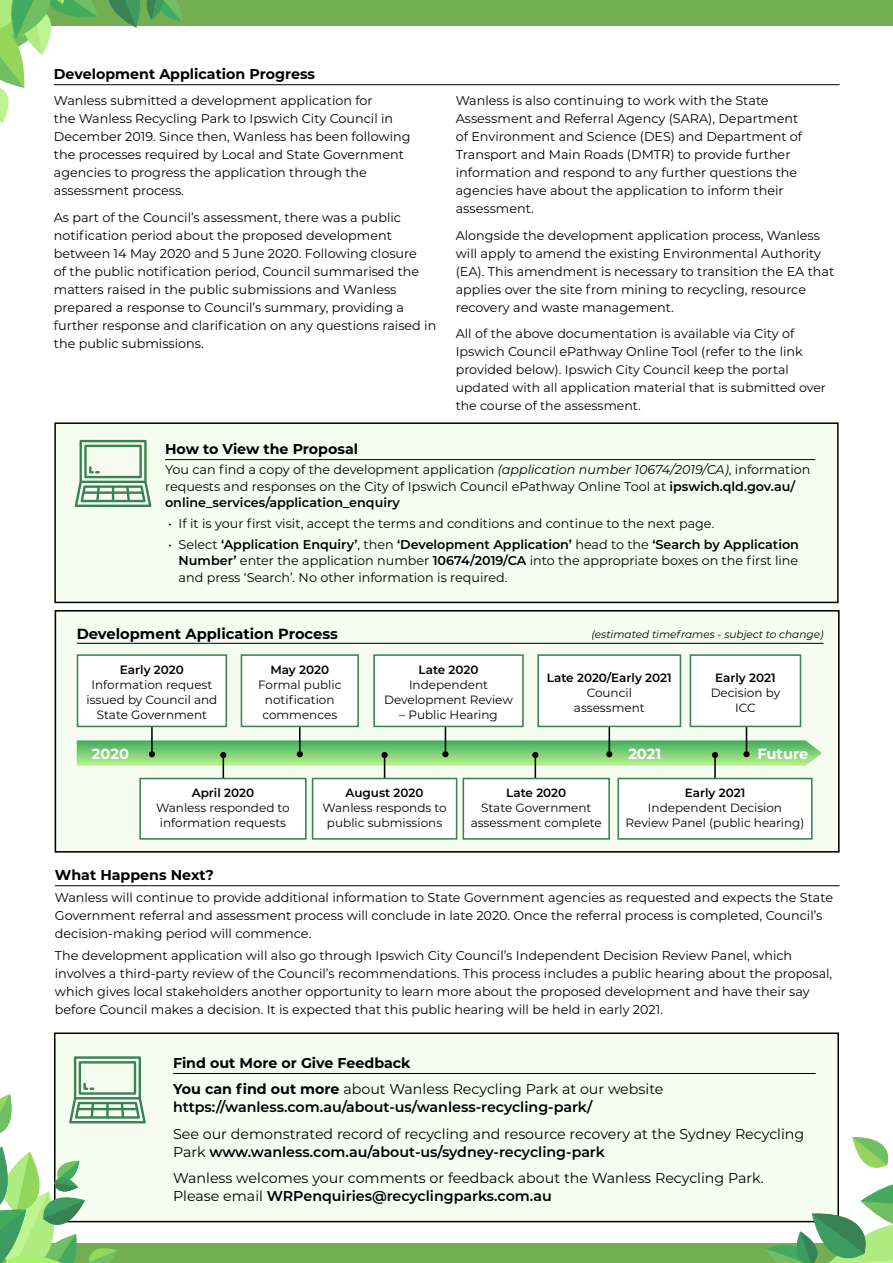
<style>
.page{position:relative;width:893px;height:1263px;background:#fff}
.page>*{position:absolute;margin:0;border:0;box-sizing:border-box;transform-origin:0 0}
.t1{font:700 14.7px "Montserrat";color:#000}
.t2{font:700 14.7px "Montserrat";color:#fff}
.t3{font:14.25px/18px "Montserrat";color:#000}
.t4{font:700 14.25px/26.5px "Montserrat";color:#000}
.t5{font:600 14.25px "Montserrat";color:#000}
.t6{font:12.75px/18px "Montserrat";color:#000}
.t7{font:12.45px/18px "Montserrat";color:#000}
.t8{font:12px/15px "Montserrat";color:#000;text-align:center}
.t9{font:600 12px "Montserrat";letter-spacing:-.005em;color:#000}
.t10{font:italic 10.5px "Montserrat";color:#000}
.s1{font-size:12.75px}
.s2{font-style:italic}
.s3{font-weight:600}
.s4{font-weight:400}
</style>
<div class="page">
<div style="left:0;top:1244px;width:893px;height:19px;background:#73af52"></div>
<div style="left:0;top:0;width:893px;height:26px;background:#73af52"></div>
<div style="left:55px;top:611px;width:784px;height:241px;background:#f6fdf0"></div>
<div style="left:55px;top:610px;width:785px;height:243px;border:2px solid #000"></div>
<hr style="left:77px;top:643px;width:746px;height:1px;background:#000">
<hr style="left:223px;top:755px;width:1px;height:38px;background:#000">
<hr style="left:384px;top:755px;width:1px;height:38px;background:#000">
<hr style="left:535px;top:755px;width:1px;height:38px;background:#000">
<hr style="left:714px;top:755px;width:2px;height:38px;background:#000">
<hr style="left:151px;top:716px;width:2px;height:38px;background:#000">
<hr style="left:299px;top:716px;width:2px;height:38px;background:#000">
<hr style="left:445px;top:716px;width:1px;height:38px;background:#000">
<hr style="left:609px;top:716px;width:1px;height:38px;background:#000">
<svg style="left:77px;top:740px;width:745px;height:26px;background:#80cc79"></svg>
<hr style="left:746px;top:716px;width:1px;height:38px;background:#000">
<div style="left:743px;top:751px;width:7px;height:6px;background:#000;border-radius:50%"></div>
<svg style="left:0;top:0;width:182px;height:123px"></svg>
<hr style="left:55px;top:885px;width:785px;height:1px;background:#000">
<hr style="left:54px;top:84px;width:786px;height:1px;background:#000">
<div style="left:55px;top:1033px;width:783px;height:188px;background:#f6fdf0"></div>
<div style="left:54px;top:1032px;width:785px;height:190px;border:2px solid #000"></div>
<hr style="left:173px;top:1073px;width:643px;height:1px;background:#000">
<svg style="left:69px;top:1056px;width:77px;height:67px"></svg>
<div style="left:55px;top:423px;width:783px;height:179px;background:#f6fdf0"></div>
<div style="left:54px;top:422px;width:785px;height:181px;border:2px solid #000"></div>
<hr style="left:165px;top:459px;width:650px;height:1px;background:#000">
<svg style="left:75px;top:440px;width:76px;height:67px"></svg>
<div style="left:140px;top:778px;width:166px;height:61px;background:#fff"></div>
<div style="left:139px;top:778px;width:168px;height:62px;border:2px solid #388254"></div>
<div style="left:313px;top:778px;width:144px;height:61px;background:#fff"></div>
<div style="left:312px;top:778px;width:145px;height:62px;border:2px solid #388254"></div>
<div style="left:463px;top:778px;width:146px;height:61px;background:#fff"></div>
<div style="left:463px;top:778px;width:147px;height:62px;border:2px solid #388254"></div>
<div style="left:618px;top:778px;width:194px;height:61px;background:#fff"></div>
<div style="left:617px;top:778px;width:196px;height:62px;border:2px solid #388254"></div>
<div style="left:241px;top:655px;width:117px;height:71px;background:#fff"></div>
<div style="left:241px;top:654px;width:118px;height:73px;border:2px solid #388254"></div>
<div style="left:374px;top:655px;width:149px;height:71px;background:#fff"></div>
<div style="left:373px;top:654px;width:151px;height:73px;border:2px solid #388254"></div>
<div style="left:538px;top:655px;width:142px;height:71px;background:#fff"></div>
<div style="left:537px;top:654px;width:144px;height:73px;border:2px solid #388254"></div>
<div style="left:78px;top:655px;width:148px;height:71px;background:#fff"></div>
<div style="left:77px;top:654px;width:150px;height:73px;border:2px solid #388254"></div>
<div style="left:690px;top:655px;width:110px;height:71px;background:#fff"></div>
<div style="left:690px;top:654px;width:111px;height:73px;border:2px solid #388254"></div>
<svg style="left:0;top:1094px;width:12px;height:39px"></svg>
<svg style="left:0;top:1146px;width:117px;height:117px"></svg>
<svg style="left:766px;top:1137px;width:127px;height:126px"></svg>
<p class="t4" style="left:54px;top:60px;width:263px">Development Application Progress</p>
<p class="t6" style="left:54px;top:91px;width:358px">Wanless submitted a development application for<br>the Wanless Recycling Park to Ipswich City Council in December 2019. Since then, Wanless has been following the processes required by Local and State Government agencies to progress the application through the assessment process.</p>
<p class="t6" style="left:54px;top:208px;width:384px">As part of the Council’s assessment, there was a public notification period about the proposed development between 14 May 2020 and 5 June 2020. Following closure<br>of the public notification period, Council summarised the matters raised in the public submissions and Wanless prepared a response to Council’s summary, providing a further response and clarification on any questions raised in the public submissions.</p>
<p class="t6" style="left:456px;top:91px;width:348px">Wanless is also continuing to work with the State Assessment and Referral Agency (SARA), Department of Environment and Science (DES) and Department of Transport and Main Roads (DMTR) to provide further information and respond to any further questions the agencies have about the application to inform their assessment.</p>
<p class="t6" style="left:456px;top:226px;width:380px">Alongside the development application process, Wanless will apply to amend the existing Environmental Authority (EA). This amendment is necessary to transition the EA that applies over the site from mining to recycling, resource recovery and waste management.</p>
<p class="t6" style="left:456px;top:324px;width:349px">All of the above documentation is available via City of<br>Ipswich Council ePathway Online Tool (refer to the link</p>
<p class="t7" style="left:456px;top:360px;width:372px"><span class="s1">provided below).</span> Ipswich City Council keep the portal updated with all application material that is submitted over the course of the assessment.</p>
<p class="t4" style="left:165px;top:435px;width:195px">How to View the Proposal</p>
<p class="t6" style="left:165px;top:461px;width:647px;line-height:16.5px">You can find a copy of the development application <span class="s2">(application number 10674/2019/CA)</span>, information requests and responses on the City of Ipswich Council ePathway Online Tool at <span class="s3">ipswich.qld.gov.au/ online_services/application_enquiry</span></p>
<p class="t6" style="left:168px;top:514px;width:548px">• If it is your first visit, accept the terms and conditions and continue to the next page.</p>
<p class="t6" style="left:179px;top:536px;width:622px;line-height:16.5px;text-align:justify;text-indent:-11px">• Select <span class="s3">‘Application Enquiry’</span>, then <span class="s3">‘Development Application’</span> head to the <span class="s3">‘Search by Application Number’</span> enter the application number <span class="s3">10674/2019/CA</span> into the appropriate boxes on the first line and press ‘Search’. No other information is required.</p>
<p class="t1" style="left:77px;top:623px;width:263px">Development Application Process</p>
<p class="t10" style="left:591px;top:627px;width:234px">(estimated timeframes - subject to change)</p>
<p class="t9" style="left:120px;top:661px;width:65px">Early 2020</p>
<p class="t8" style="left:86px;top:677px;width:132px">Information request issued by Council and<br>State Government</p>
<p class="t9" style="left:270px;top:661px;width:60px">May 2020</p>
<p class="t8" style="left:258px;top:677px;width:85px">Formal public notification commences</p>
<p class="t9" style="left:418px;top:661px;width:62px">Late 2020</p>
<p class="t8" style="left:384px;top:677px;width:130px">Independent<br>Development Review</p>
<p class="t8" style="left:399px;top:707px;width:100px">– Public Hearing</p>
<p class="t9" style="left:547px;top:669px;width:126px">Late 2020/Early 2021</p>
<p class="t8" style="left:574px;top:684px;width:72px">Council assessment</p>
<p class="t9" style="left:715px;top:669px;width:62px">Early 2021</p>
<p class="t8" style="left:711px;top:684px;width:71px">Decision by<br>ICC</p>
<p class="t2" style="left:92px;top:743px;width:39px">2020</p>
<p class="t2" style="left:628px;top:743px;width:34px">2021</p>
<p class="t2" style="left:757px;top:743px;width:53px">Future</p>
<p class="t9" style="left:192px;top:785px;width:64px">April 2020</p>
<p class="t8" style="left:156px;top:800px;width:135px">Wanless responded to information requests</p>
<p class="t9" style="left:346px;top:785px;width:80px">August 2020</p>
<p class="t8" style="left:323px;top:800px;width:126px">Wanless responds to public submissions</p>
<p class="t9" style="left:506px;top:785px;width:62px">Late 2020</p>
<p class="t8" style="left:471px;top:800px;width:133px">State Government assessment complete</p>
<p class="t9" style="left:685px;top:785px;width:62px">Early 2021</p>
<p class="t8" style="left:626px;top:800px;width:180px">Independent Decision<br>Review Panel (public hearing)</p>
<p class="t4" style="left:55px;top:861px;width:161px">What Happens Next?</p>
<p class="t6" style="left:55px;top:888px;width:780px">Wanless will continue to provide additional information to State Government agencies as requested and expects the State<br>Government referral and assessment process will conclude in late 2020. Once the referral process is completed, Council’s decision-making period will commence.</p>
<p class="t6" style="left:55px;top:946px;width:779px">The development application will also go through Ipswich City Council’s Independent Decision Review Panel, which involves a third-party review of the Council’s recommendations. This process includes a public hearing about the proposal, which gives local stakeholders another opportunity to learn more about the proposed development and have their say before Council makes a decision. It is expected that this public hearing will be held in early 2021.</p>
<p class="t4" style="left:173px;top:1048px;width:492px">Find out More or Give Feedback<br>You can find out more <span class="s4">about Wanless Recycling Park at our website</span></p>
<p class="t5" style="left:173px;top:1097px;width:421px">https://wanless.com.au/about-us/wanless-recycling-park/</p>
<p class="t3" style="left:173px;top:1124px;width:633px">See our demonstrated record of recycling and resource recovery at the Sydney Recycling<br>Park <span class="s3">www.wanless.com.au/about-us/sydney-recycling-park</span></p>
<p class="t3" style="left:173px;top:1168px;width:592px">Wanless welcomes your comments or feedback about the Wanless Recycling Park.<br>Please email <span class="s3">WRPenquiries@recyclingparks.com.au</span></p>
</div>
